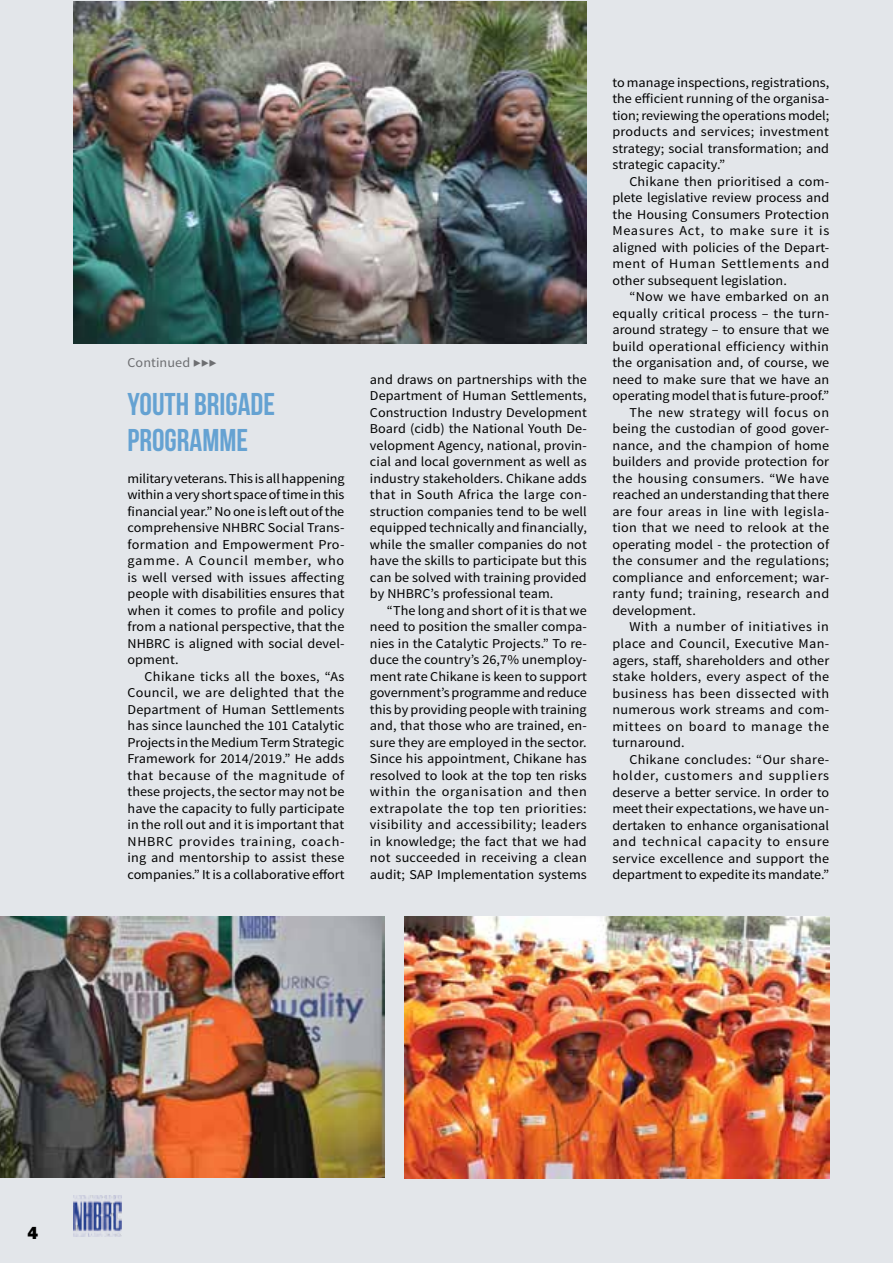
<style>
.page{position:relative;width:893px;height:1263px;background:#e3e6ea}
.page>*{position:absolute;margin:0;border:0;box-sizing:border-box;transform-origin:0 0}
.t1{font:31.5px/36px "Bebas Neue";color:#65a2d2}
.t2{font:800 18px "Franklin Gothic";color:#000}
.t3{font:13.5px/16.5px "Source Sans Pro";letter-spacing:.01em;color:#000;text-align:justify;scale:1.05 1}
.t4{font:13.5px "Source Sans Pro";letter-spacing:.03em;color:#000;scale:1.05 1}
.t5{font:13.5px "Source Sans Pro";letter-spacing:.035em;color:#000;scale:1.05 1}
.t6{font:13.5px "Source Sans Pro";letter-spacing:.055em;color:#000;scale:1.05 1}
.t7{font:13.5px "Source Sans Pro";letter-spacing:.045em;color:#000;scale:1.05 1}
.t8{font:13.5px "Source Sans Pro";letter-spacing:.05em;color:#000;scale:1.05 1}
.t9{font:13.5px "Source Sans Pro";letter-spacing:.005em;color:#6d6e71;scale:1.05 1}
.s1{font-style:italic}
</style>
<div class="page">
<img style="left:405px;top:916px;width:424px;height:262px">
<img style="left:73px;top:1195px;width:48px;height:42px">
<img style="left:73px;top:2px;width:514px;height:341px">
<img style="left:0;top:917px;width:385px;height:261px">
<p class="t9" style="left:128px;top:354px;width:86px">Continued <span class="s1">▶▶▶</span></p>
<h1 class="t1" style="left:128px;top:386px;width:149px">YOUTH BRIGADE<br>PROGRAMME</h1>
<p class="t3" style="left:128px;top:470px;width:208px">military veterans. This is all happening within a very short space of time in this financial year.” No one is left out of the comprehensive NHBRC Social Trans&shy;formation and Empowerment Pro&shy;gamme. A Council member, who is well versed with issues affecting people with disabilities ensures that when it comes to profile and policy from a national perspective, that the NHBRC is aligned with social devel&shy;opment.</p>
<p class="t3" style="left:128px;top:668px;width:208px;text-indent:17px">Chikane ticks all the boxes, “As Council, we are delighted that the Department of Human Settlements has since launched the 101 Catalytic Projects in the Medium Term Strategic Framework for 2014/2019.” He adds that because of the magnitude of these projects, the sector may not be have the capacity to fully participate in the roll out and it is important that NHBRC provides training, coach&shy;ing and mentorship to assist these companies.” It is a collaborative effort</p>
<p class="t3" style="left:370px;top:371px;width:208px">and draws on partnerships with the Department of Human Settlements, Construction Industry Development Board (cidb) the National Youth De&shy;velopment Agency, national, provin&shy;cial and local government as well as industry stakeholders. Chikane adds that in South Africa the large con&shy;struction companies tend to be well equipped technically and financially, while the smaller companies do not have the skills to participate but this can be solved with training provided by NHBRC’s professional team.</p>
<p class="t3" style="left:370px;top:602px;width:208px;text-indent:17px">“The long and short of it is that we need to position the smaller compa&shy;nies in the Catalytic Projects.” To re&shy;duce the country’s 26,7% unemploy&shy;ment rate Chikane is keen to support government’s programme and reduce this by providing people with training and, that those who are trained, en&shy;sure they are employed in the sector.<br>Since his appointment, Chikane has resolved to look at the top ten risks within the organisation and then extrapolate the top ten priorities: visibility and accessibility; leaders in knowledge; the fact that we had not succeeded in receiving a clean audit; SAP Implementation systems</p>
<p class="t3" style="left:612px;top:74px;width:208px">to manage inspections, registrations, the efficient running of the organisa&shy;tion; reviewing the operations model; products and services; investment strategy; social transformation; and strategic capacity.”</p>
<p class="t3" style="left:612px;top:173px;width:208px;text-indent:17px">Chikane then prioritised a com&shy;plete legislative review process and the Housing Consumers Protection Measures Act, to make sure it is aligned with policies of the Depart&shy;ment of Human Settlements and other subsequent legislation.</p>
<p class="t3" style="left:629px;top:289px;width:192px">“Now we have embarked on an</p>
<p class="t3" style="left:612px;top:305px;width:208px">equally critical process – the turn-</p>
<p class="t3" style="left:612px;top:322px;width:208px">around strategy – to ensure that we</p>
<p class="t3" style="left:612px;top:338px;width:208px">build operational efficiency within</p>
<p class="t3" style="left:612px;top:355px;width:208px">the organisation and, of course, we</p>
<p class="t3" style="left:612px;top:371px;width:208px">need to make sure that we have an</p>
<p class="t3" style="left:612px;top:388px;width:208px">operating model that is future-proof.”</p>
<p class="t5" style="left:629px;top:404px;width:192px">The new strategy will focus on</p>
<p class="t3" style="left:612px;top:421px;width:208px">being the custodian of good gover-</p>
<p class="t3" style="left:612px;top:437px;width:208px">nance, and the champion of home</p>
<p class="t3" style="left:612px;top:454px;width:208px">builders and provide protection for</p>
<p class="t4" style="left:612px;top:470px;width:208px">the housing consumers. “We have</p>
<p class="t3" style="left:612px;top:487px;width:208px">reached an understanding that there</p>
<p class="t4" style="left:612px;top:503px;width:208px">are four areas in line with legisla-</p>
<p class="t3" style="left:612px;top:520px;width:208px">tion that we need to relook at the</p>
<p class="t3" style="left:612px;top:536px;width:208px">operating model - the protection of</p>
<p class="t3" style="left:612px;top:553px;width:208px">the consumer and the regulations;</p>
<p class="t3" style="left:612px;top:569px;width:208px">compliance and enforcement; war-</p>
<p class="t4" style="left:612px;top:586px;width:208px">ranty fund; training, research and</p>
<p class="t3" style="left:612px;top:602px;width:81px">development.</p>
<p class="t5" style="left:629px;top:619px;width:192px">With a number of initiatives in</p>
<p class="t3" style="left:612px;top:635px;width:208px">place and Council, Executive Man-</p>
<p class="t3" style="left:612px;top:652px;width:208px">agers, staff, shareholders and other</p>
<p class="t3" style="left:612px;top:668px;width:208px">stake holders, every aspect of the</p>
<p class="t5" style="left:612px;top:685px;width:208px">business has been dissected with</p>
<p class="t3" style="left:612px;top:701px;width:208px">numerous work streams and com-</p>
<p class="t8" style="left:612px;top:718px;width:208px">mittees on board to manage the</p>
<p class="t3" style="left:612px;top:734px;width:70px">turnaround.</p>
<p class="t3" style="left:629px;top:751px;width:192px">Chikane concludes: “Our share-</p>
<p class="t6" style="left:612px;top:767px;width:208px">holder, customers and suppliers</p>
<p class="t3" style="left:612px;top:784px;width:208px">deserve a better service. In order to</p>
<p class="t3" style="left:612px;top:800px;width:208px">meet their expectations, we have un-</p>
<p class="t3" style="left:612px;top:817px;width:208px">dertaken to enhance organisational</p>
<p class="t7" style="left:612px;top:833px;width:208px">and technical capacity to ensure</p>
<p class="t3" style="left:612px;top:850px;width:208px">service excellence and support the</p>
<p class="t3" style="left:612px;top:866px;width:208px">department to expedite its mandate.”</p>
<h2 class="t2" style="left:28px;top:1221px;width:12px">4</h2>
</div>
